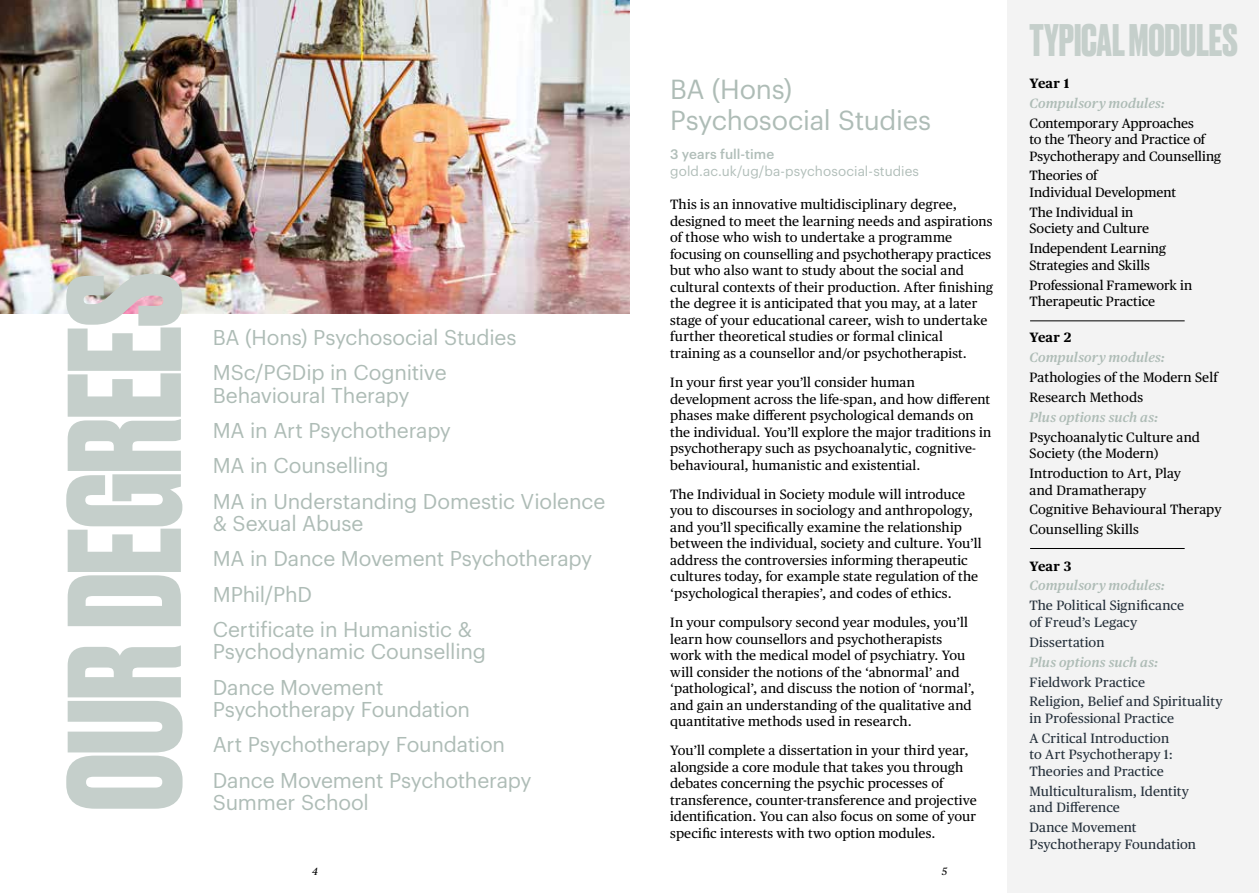
<style>
.page{position:relative;width:1259px;height:893px;background:#fff}
.page>*{position:absolute;margin:0;border:0;box-sizing:border-box;transform-origin:0 0}
.t1{font:700 152.1px "Druk";letter-spacing:-.01em;color:#c5cfcb}
.t2{font:700 42.9px "Druk";color:#c5cfcb}
.t3{font:27px/31.5px "Graphik";letter-spacing:-.01em;color:#aebcb6}
.t4{font:21px/35.2px "Graphik";letter-spacing:-.01em;color:#aebcb6}
.t5{font:13.5px/16.5px "Publico Text";letter-spacing:.01em;color:#000}
.t6{font:13.5px/16.5px "Publico Text";letter-spacing:.01em;color:#25303b}
.t7{font:italic 600 13.5px "Publico Text";letter-spacing:.005em;color:#aebcb6}
.t8{font:13.5px "Graphik";letter-spacing:.005em;color:#b1beb9}
.t9{font:13.5px/16.5px "Publico Text";letter-spacing:-.01em;color:#000}
.t10{font:500 13.5px "Graphik";color:#b1beb9}
.t11{font:700 13.5px "Publico Text";letter-spacing:.01em;color:#000}
.t12{font:italic 10.5px "Publico Text";color:#000}
</style>
<div class="page">
<img style="left:0;top:0;width:629px;height:313px">
<div style="left:1007px;top:0;width:252px;height:893px;background:#f3f3f3"></div>
<hr style="left:1030px;top:320px;width:154px;height:1px;background:#000">
<hr style="left:1030px;top:548px;width:154px;height:1px;background:#000">
<h1 class="t1" style="left:21px;top:811px;width:540px;rotate:-90deg">OUR DEGREES</h1>
<h3 class="t4" style="left:213px;top:318px;width:305px">BA (Hons) Psychosocial Studies<br>MSc/PGDip in Cognitive</h3>
<h3 class="t4" style="left:213px;top:376px;width:394px">Behavioural Therapy<br>MA in Art Psychotherapy<br>MA in Counselling<br>MA in Understanding Domestic Violence</h3>
<h3 class="t4" style="left:213px;top:504px;width:381px">&amp; Sexual Abuse<br>MA in Dance Movement Psychotherapy<br>MPhil/PhD<br>Certificate in Humanistic &amp;</h3>
<h3 class="t4" style="left:213px;top:632px;width:275px">Psychodynamic Counselling<br>Dance Movement</h3>
<h3 class="t4" style="left:213px;top:690px;width:320px">Psychotherapy Foundation<br>Art Psychotherapy Foundation<br>Dance Movement Psychotherapy</h3>
<h3 class="t4" style="left:213px;top:783px;width:158px">Summer School</h3>
<h3 class="t3" style="left:670px;top:71px;width:262px">BA (Hons)<br>Psychosocial Studies</h3>
<p class="t10" style="left:670px;top:144px;width:105px">3 years full-time</p>
<p class="t8" style="left:670px;top:161px;width:250px">gold.ac.uk/ug/ba-psychosocial-studies</p>
<p class="t5" style="left:670px;top:196px;width:324px">This is an innovative multidisciplinary degree, designed to meet the learning needs and aspirations of those who wish to undertake a programme focusing on counselling and psychotherapy practices but who also want to study about the social and cultural contexts of their production. After finishing the degree it is anticipated that you may, at a later stage of your educational career, wish to undertake further theoretical studies or formal clinical training as a counsellor and/or psychotherapist.</p>
<p class="t5" style="left:670px;top:373px;width:323px">In your first year you’ll consider human development across the life-span, and how different phases make different psychological demands on the individual. You’ll explore the major traditions in psychotherapy such as psychoanalytic, cognitive&shy;behavioural, humanistic and existential.</p>
<p class="t5" style="left:670px;top:485px;width:313px">The Individual in Society module will introduce you to discourses in sociology and anthropology, and you’ll specifically examine the relationship between the individual, society and culture. You’ll address the controversies informing therapeutic cultures today, for example state regulation of the ‘psychological therapies’, and codes of ethics.</p>
<p class="t5" style="left:670px;top:613px;width:306px">In your compulsory second year modules, you’ll learn how counsellors and psychotherapists work with the medical model of psychiatry. You will consider the notions of the ‘abnormal’ and ‘pathological’, and discuss the notion of ‘normal’, and gain an understanding of the qualitative and quantitative methods used in research.</p>
<p class="t5" style="left:670px;top:741px;width:308px">You’ll complete a dissertation in your third year, alongside a core module that takes you through debates concerning the psychic processes of transference, counter-transference and projective identification. You can also focus on some of your specific interests with two option modules.</p>
<p class="t12" style="left:312px;top:863px;width:7px">4</p>
<p class="t12" style="left:942px;top:863px;width:7px">5</p>
<h2 class="t2" style="left:1029px;top:11px;width:210px">TYPICAL MODULES</h2>
<p class="t11" style="left:1029px;top:73px;width:41px">Year 1</p>
<p class="t7" style="left:1029px;top:93px;width:137px">Compulsory modules:</p>
<p class="t5" style="left:1029px;top:114px;width:193px">Contemporary Approaches<br>to the Theory and Practice of<br>Psychotherapy and Counselling</p>
<p class="t9" style="left:1029px;top:167px;width:148px">Theories of<br>Individual Development</p>
<p class="t5" style="left:1029px;top:203px;width:121px">The Individual in<br>Society and Culture</p>
<p class="t5" style="left:1029px;top:239px;width:138px">Independent Learning<br>Strategies and Skills</p>
<p class="t5" style="left:1029px;top:276px;width:164px">Professional Framework in<br>Therapeutic Practice</p>
<p class="t11" style="left:1029px;top:327px;width:43px">Year 2</p>
<p class="t7" style="left:1029px;top:347px;width:137px">Compulsory modules:</p>
<p class="t5" style="left:1029px;top:366px;width:190px;line-height:20px">Pathologies of the Modern Self<br>Research Methods</p>
<p class="t7" style="left:1029px;top:407px;width:130px">Plus options such as:</p>
<p class="t5" style="left:1029px;top:428px;width:172px">Psychoanalytic Culture and<br>Society (the Modern)</p>
<p class="t5" style="left:1029px;top:464px;width:153px">Introduction to Art, Play and Dramatherapy</p>
<p class="t5" style="left:1029px;top:499px;width:193px;line-height:20px">Cognitive Behavioural Therapy<br>Counselling Skills</p>
<p class="t11" style="left:1029px;top:555px;width:43px">Year 3</p>
<p class="t7" style="left:1029px;top:575px;width:137px">Compulsory modules:</p>
<p class="t6" style="left:1029px;top:597px;width:156px">The Political Significance of Freud’s Legacy</p>
<p class="t6" style="left:1029px;top:633px;width:76px">Dissertation</p>
<p class="t7" style="left:1029px;top:652px;width:130px">Plus options such as:</p>
<p class="t6" style="left:1029px;top:671px;width:194px;line-height:20px">Fieldwork Practice<br>Religion, Belief and Spirituality</p>
<p class="t6" style="left:1029px;top:707px;width:146px;line-height:20px">in Professional Practice<br>A Critical Introduction</p>
<p class="t6" style="left:1029px;top:746px;width:145px">to Art Psychotherapy 1:<br>Theories and Practice</p>
<p class="t6" style="left:1029px;top:782px;width:161px">Multiculturalism, Identity and Difference</p>
<p class="t6" style="left:1029px;top:818px;width:168px">Dance Movement<br>Psychotherapy Foundation</p>
</div>
